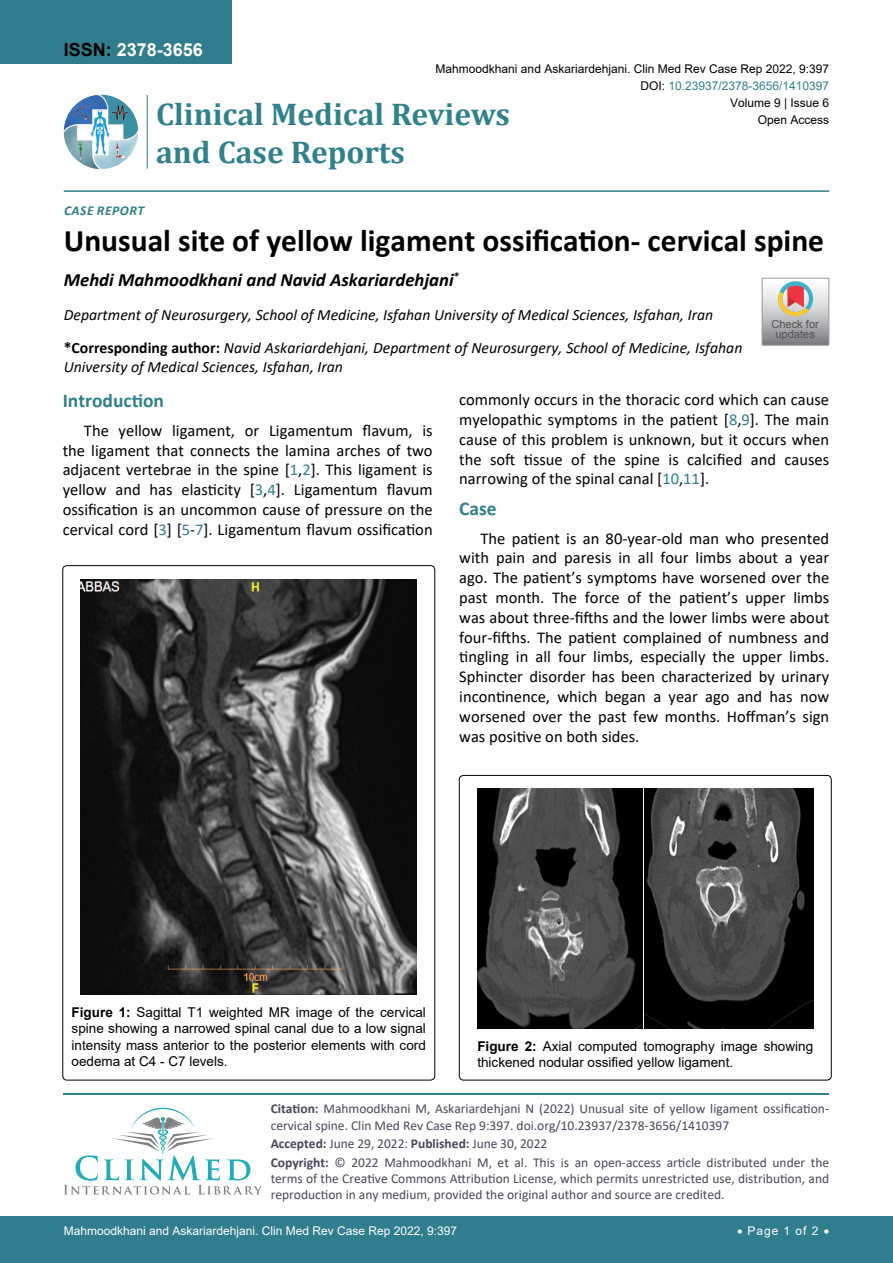
<style>
.page{position:relative;width:893px;height:1263px;background:#fff}
.page>*{position:absolute;margin:0;border:0;box-sizing:border-box;transform-origin:0 0}
.t1{font:700 31.5px "Calibri";color:#000}
.t2{font:700 31.5px "Cambria";color:#30808d}
.t3{font:700 19.5px "Calibri";color:#30808d}
.t4{font:italic 700 18.75px "Calibri";color:#000}
.t5{font:700 18px "Arial";color:#fff}
.t6{font:16.5px/19.8px "Calibri";color:#000;text-align:justify}
.t7{font:italic 15.75px/33px "Calibri";color:#000}
.t8{font:13.5px/16.2px "Calibri";color:#47475c}
.t9{font:13.5px/16.2px "Arial";color:#000;text-align:justify}
.t10{font:italic 700 13.5px "Calibri";letter-spacing:.04em;color:#307d8d}
.t11{font:12px "Arial";color:#000}
.t12{font:12px "Arial";color:#fff}
.t13{font:12px "Arial";color:#30808d}
.t14{font:11.1px/9.6px "Arial";color:#535353;text-align:center}
.s1{color:#000}
.s2{font-weight:700;font-style:normal}
.s3{color:#30808d}
.s4{font-weight:700}
</style>
<div class="page">
<hr style="left:64px;top:1093px;width:765px;height:2px;background:#30808d">
<svg style="left:64px;top:1108px;width:198px;height:87px"></svg>
<div style="left:0;top:0;width:231px;height:64px;background:#307d8d"></div>
<hr style="left:64px;top:190px;width:765px;height:2px;background:#307d8d">
<div style="left:0;top:1217px;width:893px;height:46px;background:#307d8d"></div>
<img style="left:64px;top:95px;width:74px;height:74px;border-radius:37px">
<hr style="left:147px;top:95px;width:1px;height:74px;background:#307d8d">
<svg style="left:762px;top:278px;width:67px;height:67px;background:#bdb6b3"></svg>
<img style="left:81px;top:580px;width:336px;height:414px">
<div style="left:459px;top:775px;width:372px;height:305px;border:1px solid #000;border-radius:4px"></div>
<img style="left:477px;top:789px;width:166px;height:239px">
<img style="left:645px;top:788px;width:168px;height:240px">
<p class="t5" style="left:64px;top:37px;width:141px"><span class="s1">ISSN:</span> 2378-3656</p>
<p class="t11" style="left:436px;top:60px;width:395px">Mahmoodkhani and Askariardehjani. Clin Med Rev Case Rep 2022, 9:397</p>
<p class="t11" style="left:730px;top:95px;width:101px">Volume 9 | Issue 6</p>
<p class="t13" style="left:640px;top:77px;width:190px"><span class="s1">DOI:</span> 10.23937/2378-3656/1410397</p>
<h1 class="t2" style="left:156px;top:92px;width:355px">Clinical Medical Reviews</h1>
<p class="t11" style="left:758px;top:112px;width:73px">Open Access</p>
<h1 class="t2" style="left:156px;top:130px;width:250px">and Case Reports</h1>
<p class="t10" style="left:64px;top:201px;width:82px">Case Repor t</p>
<h1 class="t1" style="left:64px;top:218px;width:762px">Unusual site of yellow ligament ossification- cervical spine</h1>
<p class="t4" style="left:64px;top:267px;width:397px">Mehdi Mahmoodkhani and Navid Askariardehjani<sup>*</sup></p>
<p class="t7" style="left:64px;top:297px;width:680px">Department of Neurosurgery, School of Medicine, Isfahan University of Medical Sciences, Isfahan, Iran <span class="s2">*Corresponding author:</span> Navid Askariardehjani, Department of Neurosurgery, School of Medicine, Isfahan</p>
<p class="t7" style="left:64px;top:349px;width:281px">University of Medical Sciences, Isfahan, Iran</p>
<p class="t14" style="left:771px;top:320px;width:49px">Check for updates</p>
<p class="t3" style="left:63px;top:387px;width:103px">Introduction</p>
<p class="t6" style="left:63px;top:420px;width:371px;text-indent:21px">The yellow ligament, or Ligamentum flavum, is the ligament that connects the lamina arches of two adjacent vertebrae in the spine [<span class="s3">1</span>,<span class="s3">2</span>]. This ligament is yellow and has elasticity [<span class="s3">3</span>,<span class="s3">4</span>]. Ligamentum flavum ossification is an uncommon cause of pressure on the cervical cord [<span class="s3">3</span>] [<span class="s3">5</span>-<span class="s3">7</span>]. Ligamentum flavum ossification</p>
<p class="t6" style="left:459px;top:389px;width:371px">commonly occurs in the thoracic cord which can cause myelopathic symptoms in the patient [<span class="s3">8</span>,<span class="s3">9</span>]. The main cause of this problem is unknown, but it occurs when the soft tissue of the spine is calcified and causes narrowing of the spinal canal [<span class="s3">10</span>,<span class="s3">11</span>].</p>
<p class="t3" style="left:459px;top:495px;width:39px">Case</p>
<p class="t6" style="left:459px;top:528px;width:371px;text-indent:21px">The patient is an 80-year-old man who presented with pain and paresis in all four limbs about a year ago. The patient’s symptoms have worsened over the past month. The force of the patient’s upper limbs was about three-fifths and the lower limbs were about four-fifths. The patient complained of numbness and tingling in all four limbs, especially the upper limbs.<br>Sphincter disorder has been characterized by urinary incontinence, which began a year ago and has now worsened over the past few months. Hoffman’s sign was positive on both sides.</p>
<p class="t9" style="left:72px;top:1004px;width:356px"><span class="s4">Figure 1:</span> Sagittal T1 weighted MR image of the cervical spine showing a narrowed spinal canal due to a low signal intensity mass anterior to the posterior elements with cord oedema at C4 - C7 levels.</p>
<p class="t9" style="left:477px;top:1038px;width:337px"><span class="s4">Figure 2:</span> Axial computed tomography image showing thickened nodular ossified yellow ligament.</p>
<p class="t8" style="left:271px;top:1100px;width:560px"><span class="s4">Citation:</span> Mahmoodkhani M, Askariardehjani N (2022) Unusual site of yellow ligament ossification&shy;cervical spine. Clin Med Rev Case Rep 9:397. doi.org/10.23937/2378-3656/1410397</p>
<p class="t8" style="left:271px;top:1154px;width:560px;text-align:justify"><span class="s4">Copyright:</span> © 2022 Mahmoodkhani M, et al. This is an open-access article distributed under the terms of the Creative Commons Attribution License, which permits unrestricted use, distribution, and reproduction in any medium, provided the original author and source are credited.</p>
<p class="t8" style="left:271px;top:1135px;width:278px"><span class="s4">Accepted:</span> June 29, 2022: <span class="s4">Published:</span> June 30, 2022</p>
<p class="t12" style="left:64px;top:1223px;width:395px">Mahmoodkhani and Askariardehjani. Clin Med Rev Case Rep 2022, 9:397</p>
<p class="t12" style="left:737px;top:1223px;width:94px">• Page 1 of 2 •</p>
</div>
